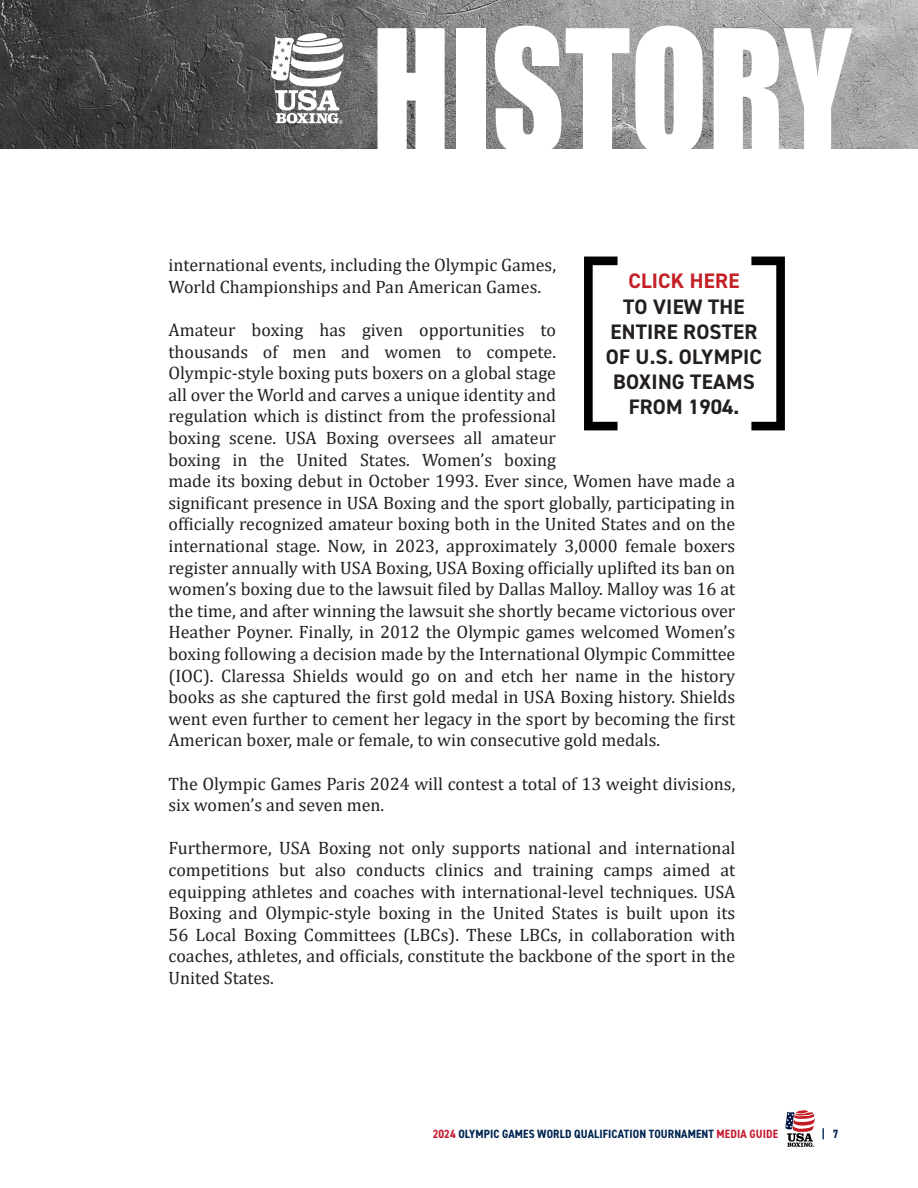
<style>
.page{position:relative;width:918px;height:1188px;background:#fff}
.page>*{position:absolute;margin:0;border:0;box-sizing:border-box;transform-origin:0 0}
.t1{font:157.8px "Impact";color:#fff;scale:.9 1}
.t2{font:700 21px/25.2px "DIN2014";letter-spacing:.01em;color:#231f20;text-align:center}
.t3{font:700 21px "DIN2014";letter-spacing:.01em;color:#c42026}
.t4{font:18px/21.6px "Cambria";color:#231f20}
.t5{font:700 condensed 12px "DIN2014";letter-spacing:.01em;color:#002553}
.s1{color:#c41f33}
</style>
<div class="page">
<img style="left:0;top:0;width:918px;height:148px">
<svg style="left:584px;top:257px;width:34px;height:173px"></svg>
<svg style="left:751px;top:257px;width:34px;height:173px"></svg>
<svg style="left:785px;top:1110px;width:30px;height:37px"></svg>
<svg style="left:271px;top:33px;width:73px;height:91px"></svg>
<p class="t1" style="left:372px;top:-31px;width:535px">HISTORY</p>
<p class="t4" style="left:168px;top:254px;width:389px">international events, including the Olympic Games,<br>World Championships and Pan American Games.</p>
<p class="t4" style="left:168px;top:319px;width:568px">Amateur boxing has given opportunities to<br>thousands of men and women to compete.<br>Olympic-style boxing puts boxers on a global stage<br>all over the World and carves a unique identity and<br>regulation which is distinct from the professional<br>boxing scene. USA Boxing oversees all amateur<br>boxing in the United States. Women’s boxing<br>made its boxing debut in October 1993. Ever since, Women have made a significant presence in USA Boxing and the sport globally, participating in officially recognized amateur boxing both in the United States and on the international stage. Now, in 2023, approximately 3,0000 female boxers register annually with USA Boxing, USA Boxing officially uplifted its ban on women’s boxing due to the lawsuit filed by Dallas Malloy. Malloy was 16 at the time, and after winning the lawsuit she shortly became victorious over Heather Poyner. Finally, in 2012 the Olympic games welcomed Women’s boxing following a decision made by the International Olympic Committee (IOC). Claressa Shields would go on and etch her name in the history books as she captured the first gold medal in USA Boxing history. Shields went even further to cement her legacy in the sport by becoming the first American boxer, male or female, to win consecutive gold medals.</p>
<p class="t4" style="left:168px;top:773px;width:568px">The Olympic Games Paris 2024 will contest a total of 13 weight divisions, six women’s and seven men.</p>
<p class="t4" style="left:168px;top:837px;width:568px;text-align:justify">Furthermore, USA Boxing not only supports national and international competitions but also conducts clinics and training camps aimed at equipping athletes and coaches with international-level techniques. USA Boxing and Olympic-style boxing in the United States is built upon its 56 Local Boxing Committees (LBCs). These LBCs, in collaboration with coaches, athletes, and officials, constitute the backbone of the sport in the United States.</p>
<p class="t3" style="left:628px;top:267px;width:113px">CLICK HERE</p>
<p class="t2" style="left:606px;top:294px;width:158px">TO VIEW THE<br>ENTIRE ROSTER<br>OF U.S. OLYMPIC<br>BOXING TEAMS<br>FROM 1904.</p>
<p class="t5" style="left:433px;top:1126px;width:347px"><span class="s1">2024</span> OLYMPIC GAMES WORLD QUALIFICATION TOURNAMENT <span class="s1">MEDIA GUIDE</span></p>
<p class="t5" style="left:822px;top:1126px;width:18px">| 7</p>
</div>
